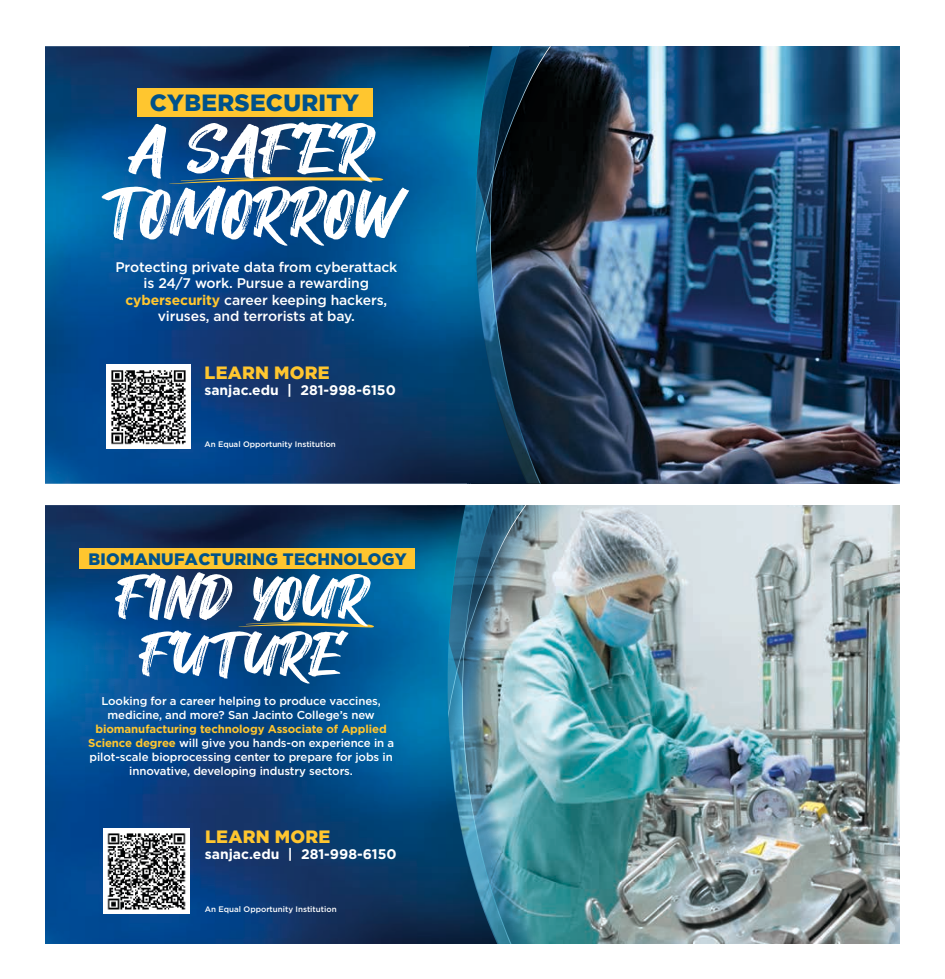
<style>
.page{position:relative;width:945px;height:979px;background:#fff}
.page>*{position:absolute;margin:0;border:0;box-sizing:border-box;transform-origin:0 0}
.t1{font:68.75px/63.4px "Hey August";letter-spacing:.02em;color:#fff;text-align:center}
.t2{font:60.75px/57.1px "Hey August";letter-spacing:.035em;color:#fff;text-align:center}
.t3{font:900 23.38px "Gotham";letter-spacing:.015em;color:#00528a}
.t4{font:900 17.75px "Gotham";letter-spacing:.015em;color:#ffc62f}
.t5{font:900 16.5px "Gotham";letter-spacing:.015em;color:#00528a}
.t6{font:500 14px/16.5px "Gotham";letter-spacing:-.01em;color:#fff;text-align:center}
.t7{font:700 13.88px "Gotham";color:#fff}
.t8{font:500 11.38px/14px "Gotham";letter-spacing:-.01em;color:#fff;text-align:center}
.t9{font:500 8.62px "Gotham";color:#fff}
.t10{font:500 8px "Gotham";color:#fff}
.s1{font-weight:700;color:#ffc62f}
</style>
<div class="page">
<img style="left:647px;top:505px;width:253px;height:439px">
<img style="left:509px;top:505px;width:138px;height:439px">
<svg style="left:45px;top:505px;width:464px;height:439px;background:#104e83"></svg>
<div style="left:79px;top:549px;width:336px;height:20px;background:#ffc62f"></div>
<svg style="left:238px;top:622px;width:136px;height:5px"></svg>
<img style="left:104px;top:828px;width:85px;height:85px">
<img style="left:674px;top:46px;width:226px;height:438px">
<img style="left:537px;top:46px;width:137px;height:438px">
<svg style="left:45px;top:46px;width:492px;height:438px;background:#08457a"></svg>
<img style="left:106px;top:365px;width:84px;height:84px">
<svg style="left:169px;top:177px;width:215px;height:7px;background:#647763"></svg>
<div style="left:137px;top:89px;width:236px;height:28px;background:#ffc62f"></div>
<h3 class="t3" style="left:150px;top:89px;width:211px">CYBERSECURITY</h3>
<h1 class="t1" style="left:102px;top:121px;width:298px">A SAFER<br>TOMORROW</h1>
<p class="t9" style="left:112px;top:192px;width:144px">An Equal Opportunity Institution</p>
<p class="t6" style="left:115px;top:258px;width:283px">Protecting private data from cyberattack is 24/7 work. Pursue a rewarding <span class="s1">cybersecurity</span> career keeping hackers, viruses, and terrorists at bay.</p>
<h3 class="t4" style="left:205px;top:362px;width:127px">LEARN MORE</h3>
<p class="t7" style="left:204px;top:381px;width:193px">sanjac.edu | 281-998-6150</p>
<p class="t10" style="left:204px;top:439px;width:133px">An Equal Opportunity Institution</p>
<h3 class="t5" style="left:89px;top:549px;width:320px">BIOMANUFACTURING TECHNOLOGY</h3>
<h2 class="t2" style="left:115px;top:571px;width:254px">FIND YOUR<br>FUTURE</h2>
<p class="t8" style="left:101px;top:694px;width:281px">Looking for a career helping to produce vaccines, medicine, and more? San Jacinto College’s new</p>
<p class="t8" style="left:88px;top:722px;width:308px"><span class="s1">biomanufacturing technology Associate of Applied Science degree</span> will give you hands-on experience in a pilot-scale bioprocessing center to prepare for jobs in innovative, developing industry sectors.</p>
<h3 class="t4" style="left:205px;top:826px;width:127px">LEARN MORE</h3>
<p class="t7" style="left:205px;top:845px;width:193px">sanjac.edu | 281-998-6150</p>
<p class="t10" style="left:205px;top:903px;width:133px">An Equal Opportunity Institution</p>
</div>
